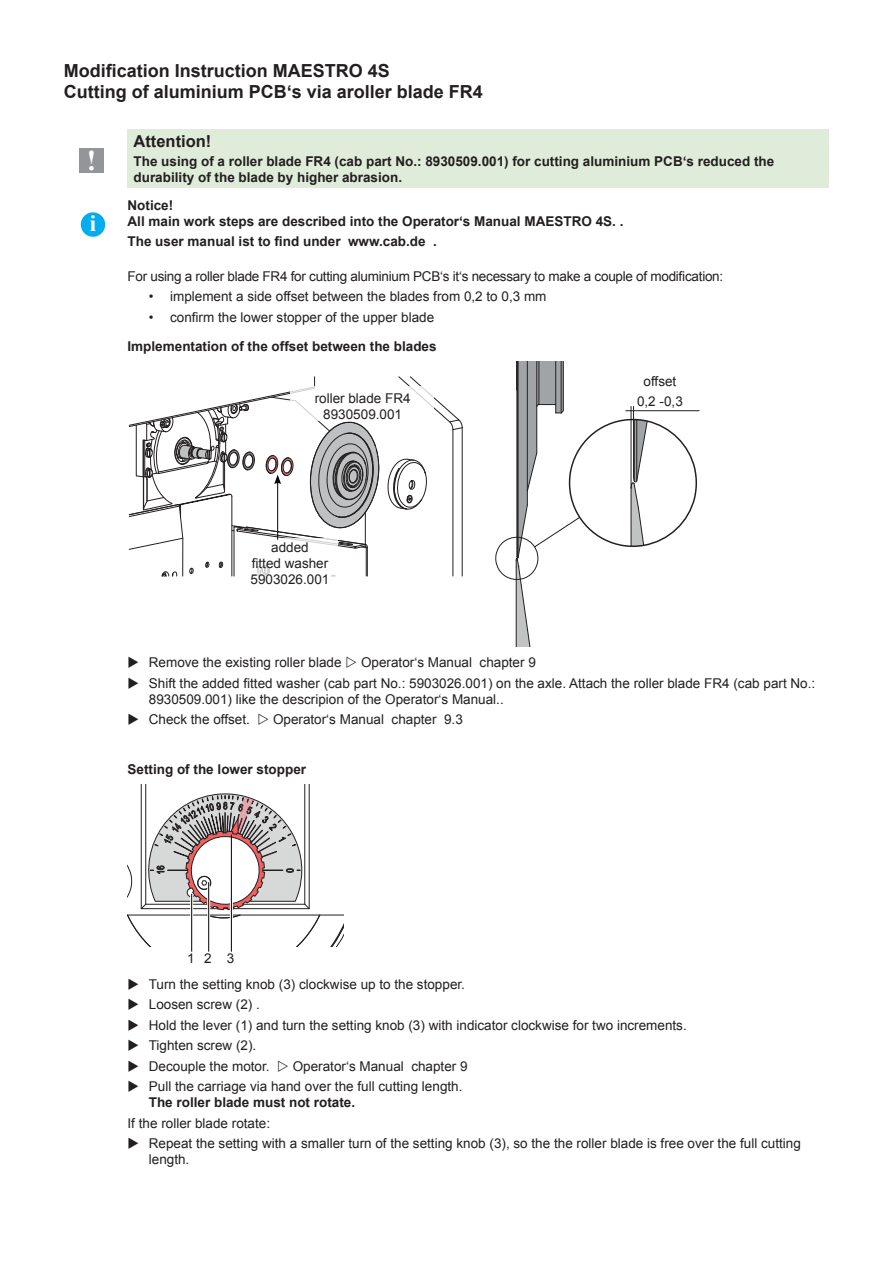
<style>
.page{position:relative;width:893px;height:1263px;background:#fff}
.page>*{position:absolute;margin:0;border:0;box-sizing:border-box;transform-origin:0 0}
.t1{font:700 28.5px "Times New Roman";color:#fff}
.t2{font:700 22.95px "Times New Roman";color:#fff}
.Ueb1{font:700 18px/21.6px "Arial";color:#231f20}
.Signalwort{font:700 16.5px "Arial";color:#231f20}
.Haupttext_eing{font:13.5px/16.2px "Arial";color:#231f20;text-align:center}
.Hinweis{font:700 13.5px/16.2px "Arial";color:#231f20}
.Haupttext_fett{font:700 13.5px/16.2px "Arial";color:#231f20}
.Haupttext_eing-2{font:13.5px "Arial";letter-spacing:-.02em;color:#231f20}
.Zwischenüberschrift{font:700 13.5px "Arial";color:#231f20}
.s1{font-weight:700}
</style>
<div class="page">
<div style="left:128px;top:129px;width:701px;height:59px;background:#dfecda"></div>
<div style="left:79px;top:148px;width:25px;height:25px;background:#939598"></div>
<div style="left:81px;top:212px;width:24px;height:25px;background:#00aeef;border-radius:50%"></div>
<svg style="left:129px;top:376px;width:334px;height:201px"></svg>
<svg style="left:495px;top:362px;width:203px;height:285px"></svg>
<hr style="left:626px;top:410px;width:73px;height:1px;background:#231f20">
<svg style="left:128px;top:785px;width:215px;height:161px"></svg>
<hr style="left:207px;top:885px;width:3px;height:67px;background:#fff">
<hr style="left:208px;top:882px;width:1px;height:70px;background:#000001">
<hr style="left:230px;top:840px;width:3px;height:112px;background:#fff">
<hr style="left:231px;top:835px;width:1px;height:117px;background:#000001">
<hr style="left:190px;top:895px;width:3px;height:57px;background:#fff">
<hr style="left:191px;top:894px;width:1px;height:58px;background:#000001">
<p class="Ueb1" style="left:64px;top:60px;width:421px">Modification Instruction MAESTRO 4S<br>Cutting of aluminium PCB‘s via aroller blade FR4</p>
<p class="t1" style="left:87px;top:141px;width:11px">!</p>
<p class="t2" style="left:90px;top:208px;width:8px">i</p>
<p class="Signalwort" style="left:134px;top:130px;width:79px">Attention!</p>
<p class="Hinweis" style="left:134px;top:153px;width:642px">The using of a roller blade FR4 (cab part No.: 8930509.001) for cutting aluminium PCB‘s reduced the durability of the blade by higher abrasion.</p>
<p class="Haupttext_fett" style="left:128px;top:197px;width:497px">Notice!<br>All main work steps are described into the Operator‘s Manual MAESTRO 4S. .</p>
<p class="Haupttext_fett" style="left:128px;top:234px;width:311px">The user manual ist to find under www.cab.de .</p>
<p class="Haupttext_eing-2" style="left:128px;top:267px;width:597px">For using a roller blade FR4 for cutting aluminium PCB‘s it‘s necessary to make a couple of modification:</p>
<p class="Haupttext_eing" style="left:149px;top:288px;width:399px">• implement a side offset between the blades from 0,2 to 0,3 mm</p>
<p class="Haupttext_eing" style="left:149px;top:309px;width:287px">• confirm the lower stopper of the upper blade</p>
<p class="Zwischenüberschrift" style="left:128px;top:337px;width:311px">Implementation of the offset between the blades</p>
<p class="Haupttext_eing" style="left:315px;top:390px;width:98px">roller blade FR4<br>8930509.001</p>
<p class="Haupttext_eing" style="left:637px;top:371px;width:47px;line-height:20.4px">offset<br>0,2 -0,3</p>
<p class="Haupttext_eing" style="left:251px;top:539px;width:80px">added<br>fitted washer<br>5903026.001</p>
<p class="Haupttext_eing" style="left:149px;top:654px;width:194px">Remove the existing roller blade</p>
<p class="Haupttext_eing" style="left:361px;top:654px;width:176px">Operator‘s Manual chapter 9</p>
<p class="Haupttext_eing" style="left:149px;top:675px;width:668px;text-align:left">Shift the added fitted washer (cab part No.: 5903026.001) on the axle. Attach the roller blade FR4 (cab part No.:<br>8930509.001) like the descripion of the Operator‘s Manual..</p>
<p class="Haupttext_eing" style="left:149px;top:712px;width:103px">Check the offset.</p>
<p class="Haupttext_eing" style="left:273px;top:712px;width:191px">Operator‘s Manual chapter 9.3</p>
<p class="Zwischenüberschrift" style="left:128px;top:760px;width:180px">Setting of the lower stopper</p>
<p class="Haupttext_eing" style="left:187px;top:950px;width:49px">12 3</p>
<p class="Haupttext_eing" style="left:149px;top:976px;width:318px">Turn the setting knob (3) clockwise up to the stopper.</p>
<p class="Haupttext_eing" style="left:149px;top:996px;width:113px">Loosen screw (2) .</p>
<p class="Haupttext_eing" style="left:149px;top:1017px;width:539px">Hold the lever (1) and turn the setting knob (3) with indicator clockwise for two increments.</p>
<p class="Haupttext_eing" style="left:149px;top:1037px;width:109px">Tighten screw (2).</p>
<p class="Haupttext_eing" style="left:149px;top:1058px;width:122px">Decouple the motor.</p>
<p class="Haupttext_eing" style="left:293px;top:1058px;width:176px">Operator‘s Manual chapter 9</p>
<p class="Haupttext_eing" style="left:149px;top:1078px;width:315px;text-align:left">Pull the carriage via hand over the full cutting length.<br><span class="s1">The roller blade must not rotate.</span></p>
<p class="Haupttext_eing" style="left:128px;top:1115px;width:144px">If the roller blade rotate:</p>
<p class="Haupttext_eing" style="left:149px;top:1135px;width:654px;text-align:left">Repeat the setting with a smaller turn of the setting knob (3), so the the roller blade is free over the full cutting length.</p>
</div>
